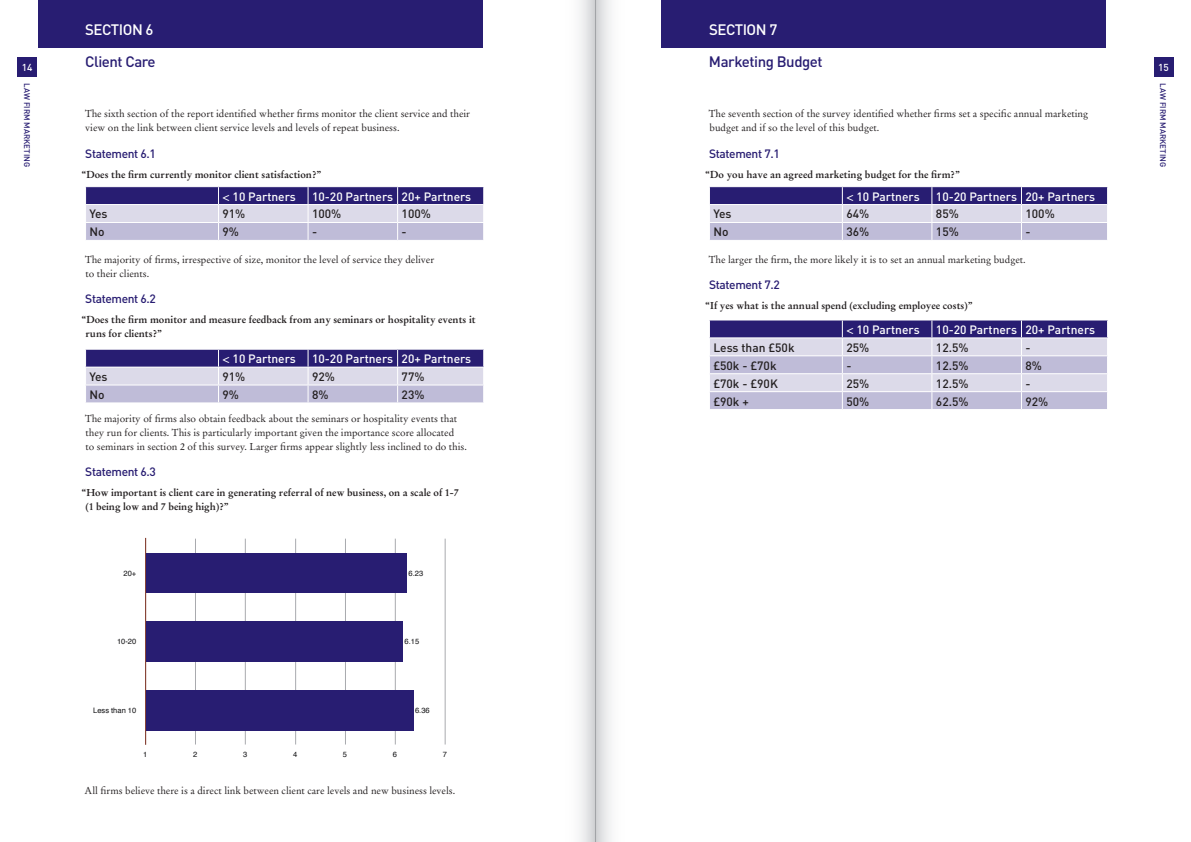
<style>
.page{position:relative;width:1191px;height:842px;background:#fff}
.page>*{position:absolute;margin:0;border:0;box-sizing:border-box;transform-origin:0 0}
.t1{font:500 15px "DIN";letter-spacing:-.03em;color:#281d72}
.t2{font:500 15px "DIN";letter-spacing:-.03em;color:#fff}
.t3{font:500 12px "DIN";color:#fff}
.t4{font:500 12px "DIN";color:#231f20}
.t5{font:500 12px "DIN";letter-spacing:-.03em;color:#281d72}
.t6{font:10px/14px "Stempel Garamond";color:#231f20}
.t7{font:700 10px/14px "Stempel Garamond";color:#231f20}
.t8{font:500 10px "DIN";color:#fff}
.t9{font:500 8px "DIN";color:#281d72}
.t10{font:7.5px "Helvetica";color:#101012}
.s1{font-family:"DIN Engschrift";font-weight:400}
</style>
<div class="page">
<div style="left:38px;top:0;width:444px;height:47px;background:#281d72"></div>
<div style="left:661px;top:0;width:445px;height:47px;background:#281d72"></div>
<div style="left:17px;top:57px;width:20px;height:20px;background:#281d72"></div>
<div style="left:1153px;top:57px;width:20px;height:20px;background:#281d72"></div>
<svg style="left:85px;top:187px;width:399px;height:53px;background:#9c97bf"></svg>
<svg style="left:709px;top:187px;width:399px;height:53px;background:#9c97bf"></svg>
<svg style="left:85px;top:349px;width:399px;height:53px;background:#9c97bf"></svg>
<hr style="left:195px;top:539px;width:1px;height:205px;background:#a9aaae">
<hr style="left:245px;top:539px;width:1px;height:205px;background:#a9aaae">
<hr style="left:295px;top:539px;width:1px;height:205px;background:#a9aaae">
<hr style="left:345px;top:539px;width:1px;height:205px;background:#a9aaae">
<hr style="left:395px;top:539px;width:1px;height:205px;background:#a9aaae">
<hr style="left:445px;top:539px;width:1px;height:205px;background:#a9aaae">
<hr style="left:145px;top:538px;width:1px;height:206px;background:#742516">
<div style="left:146px;top:690px;width:267px;height:40px;background:#281d72"></div>
<div style="left:146px;top:621px;width:257px;height:41px;background:#281d72"></div>
<div style="left:146px;top:553px;width:261px;height:40px;background:#281d72"></div>
<svg style="left:709px;top:320px;width:399px;height:89px;background:#b1adcd"></svg>
<div style="left:595px;top:0;width:40px;height:842px;background:linear-gradient(to right,#dddee0,#fff)"></div>
<div style="left:556px;top:0;width:39px;height:842px;background:linear-gradient(to right,#fff,#dedfe1)"></div>
<p class="t8" style="left:22px;top:61px;width:12px">14</p>
<p class="t9" style="left:32px;top:83px;width:85px;rotate:90deg">Law Firm Marketing</p>
<h1 class="t2" style="left:85px;top:20px;width:70px">SECTION 6</h1>
<h1 class="t1" style="left:85px;top:52px;width:72px">Client Care</h1>
<p class="t6" style="left:85px;top:107px;width:387px">The sixth section of the report identified whether firms monitor the client service and their view on the link between client service levels and levels of repeat business.</p>
<p class="t5" style="left:85px;top:146px;width:72px">Statement 6.1</p>
<p class="t7" style="left:81px;top:167px;width:241px">“Does the firm currently monitor client satisfaction?”</p>
<p class="t3" style="left:222px;top:189px;width:75px"><span class="s1">&lt;</span> 10 Partners</p>
<p class="t3" style="left:312px;top:189px;width:161px">10-20 Partners 20+ Partners</p>
<p class="t4" style="left:90px;top:206px;width:20px">Yes</p>
<p class="t4" style="left:222px;top:206px;width:24px">91%</p>
<p class="t4" style="left:312px;top:206px;width:31px">100%</p>
<p class="t4" style="left:401px;top:206px;width:31px">100%</p>
<p class="t4" style="left:90px;top:224px;width:17px">No</p>
<p class="t4" style="left:222px;top:224px;width:18px">9%</p>
<p class="t4" style="left:312px;top:224px;width:7px">-</p>
<p class="t4" style="left:401px;top:224px;width:7px">-</p>
<p class="t6" style="left:85px;top:252px;width:351px">The majority of firms, irrespective of size, monitor the level of service they deliver to their clients.</p>
<p class="t5" style="left:85px;top:291px;width:72px">Statement 6.2</p>
<p class="t7" style="left:85px;top:312px;width:392px;text-indent:-4px">“Does the firm monitor and measure feedback from any seminars or hospitality events it runs for clients?”</p>
<p class="t3" style="left:222px;top:351px;width:75px"><span class="s1">&lt;</span> 10 Partners</p>
<p class="t3" style="left:312px;top:351px;width:161px">10-20 Partners 20+ Partners</p>
<p class="t4" style="left:90px;top:369px;width:20px">Yes</p>
<p class="t4" style="left:222px;top:369px;width:24px">91%</p>
<p class="t4" style="left:312px;top:369px;width:24px">92%</p>
<p class="t4" style="left:401px;top:369px;width:24px">77%</p>
<p class="t4" style="left:90px;top:387px;width:17px">No</p>
<p class="t4" style="left:222px;top:387px;width:18px">9%</p>
<p class="t4" style="left:312px;top:387px;width:18px">8%</p>
<p class="t4" style="left:401px;top:387px;width:24px">23%</p>
<p class="t6" style="left:85px;top:411px;width:383px">The majority of firms also obtain feedback about the seminars or hospitality events that they run for clients. This is particularly important given the importance score allocated<br>to seminars in section 2 of this survey. Larger firms appear slightly less inclined to do this.</p>
<p class="t5" style="left:85px;top:464px;width:72px">Statement 6.3</p>
<p class="t7" style="left:85px;top:486px;width:375px;text-indent:-4px">“How important is client care in generating referral of new business, on a scale of 1-7 (1 being low and 7 being high)?”</p>
<p class="t10" style="left:124px;top:567px;width:14px">20+</p>
<p class="t10" style="left:408px;top:567px;width:16px">6.23</p>
<p class="t10" style="left:117px;top:636px;width:21px">10-20</p>
<p class="t10" style="left:404px;top:636px;width:16px">6.15</p>
<p class="t10" style="left:93px;top:704px;width:45px">Less than 10</p>
<p class="t10" style="left:415px;top:704px;width:16px">6.36</p>
<p class="t10" style="left:143px;top:748px;width:6px">1</p>
<p class="t10" style="left:193px;top:748px;width:6px">2</p>
<p class="t10" style="left:243px;top:748px;width:6px">3</p>
<p class="t10" style="left:293px;top:748px;width:6px">4</p>
<p class="t10" style="left:343px;top:748px;width:6px">5</p>
<p class="t10" style="left:393px;top:748px;width:6px">6</p>
<p class="t10" style="left:443px;top:748px;width:6px">7</p>
<p class="t6" style="left:85px;top:783px;width:372px">All firms believe there is a direct link between client care levels and new business levels.</p>
<h1 class="t2" style="left:709px;top:20px;width:70px">SECTION 7</h1>
<h1 class="t1" style="left:709px;top:52px;width:115px">Marketing Budget</h1>
<p class="t6" style="left:709px;top:107px;width:381px">The seventh section of the survey identified whether firms set a specific annual marketing budget and if so the level of this budget.</p>
<p class="t5" style="left:709px;top:146px;width:72px">Statement 7.1</p>
<p class="t7" style="left:705px;top:167px;width:256px">“Do you have an agreed marketing budget for the firm?”</p>
<p class="t3" style="left:846px;top:189px;width:75px"><span class="s1">&lt;</span> 10 Partners</p>
<p class="t3" style="left:936px;top:189px;width:161px">10-20 Partners 20+ Partners</p>
<p class="t4" style="left:713px;top:206px;width:20px">Yes</p>
<p class="t4" style="left:846px;top:206px;width:24px">64%</p>
<p class="t4" style="left:936px;top:206px;width:24px">85%</p>
<p class="t4" style="left:1025px;top:206px;width:31px">100%</p>
<p class="t4" style="left:713px;top:224px;width:17px">No</p>
<p class="t4" style="left:846px;top:224px;width:24px">36%</p>
<p class="t4" style="left:936px;top:224px;width:24px">15%</p>
<p class="t4" style="left:1025px;top:224px;width:7px">-</p>
<p class="t6" style="left:709px;top:252px;width:318px">The larger the firm, the more likely it is to set an annual marketing budget.</p>
<p class="t5" style="left:709px;top:277px;width:72px">Statement 7.2</p>
<p class="t7" style="left:705px;top:298px;width:269px">“If yes what is the annual spend (excluding employee costs)”</p>
<p class="t3" style="left:846px;top:322px;width:75px"><span class="s1">&lt;</span> 10 Partners</p>
<p class="t3" style="left:936px;top:322px;width:161px">10-20 Partners 20+ Partners</p>
<p class="t4" style="left:713px;top:340px;width:83px">Less than £50k</p>
<p class="t4" style="left:846px;top:340px;width:24px">25%</p>
<p class="t4" style="left:936px;top:340px;width:34px">12.5%</p>
<p class="t4" style="left:1025px;top:340px;width:7px">-</p>
<p class="t4" style="left:713px;top:358px;width:65px">£50k - £70k</p>
<p class="t4" style="left:846px;top:358px;width:7px">-</p>
<p class="t4" style="left:936px;top:358px;width:34px">12.5%</p>
<p class="t4" style="left:1025px;top:358px;width:18px">8%</p>
<p class="t4" style="left:713px;top:376px;width:65px">£70k - £90K</p>
<p class="t4" style="left:846px;top:376px;width:24px">25%</p>
<p class="t4" style="left:936px;top:376px;width:34px">12.5%</p>
<p class="t4" style="left:1025px;top:376px;width:7px">-</p>
<p class="t4" style="left:713px;top:393px;width:37px">£90k +</p>
<p class="t4" style="left:846px;top:393px;width:24px">50%</p>
<p class="t4" style="left:936px;top:393px;width:34px">62.5%</p>
<p class="t4" style="left:1025px;top:393px;width:24px">92%</p>
<p class="t8" style="left:1158px;top:61px;width:12px">15</p>
<p class="t9" style="left:1168px;top:83px;width:85px;rotate:90deg">Law Firm Marketing</p>
</div>
